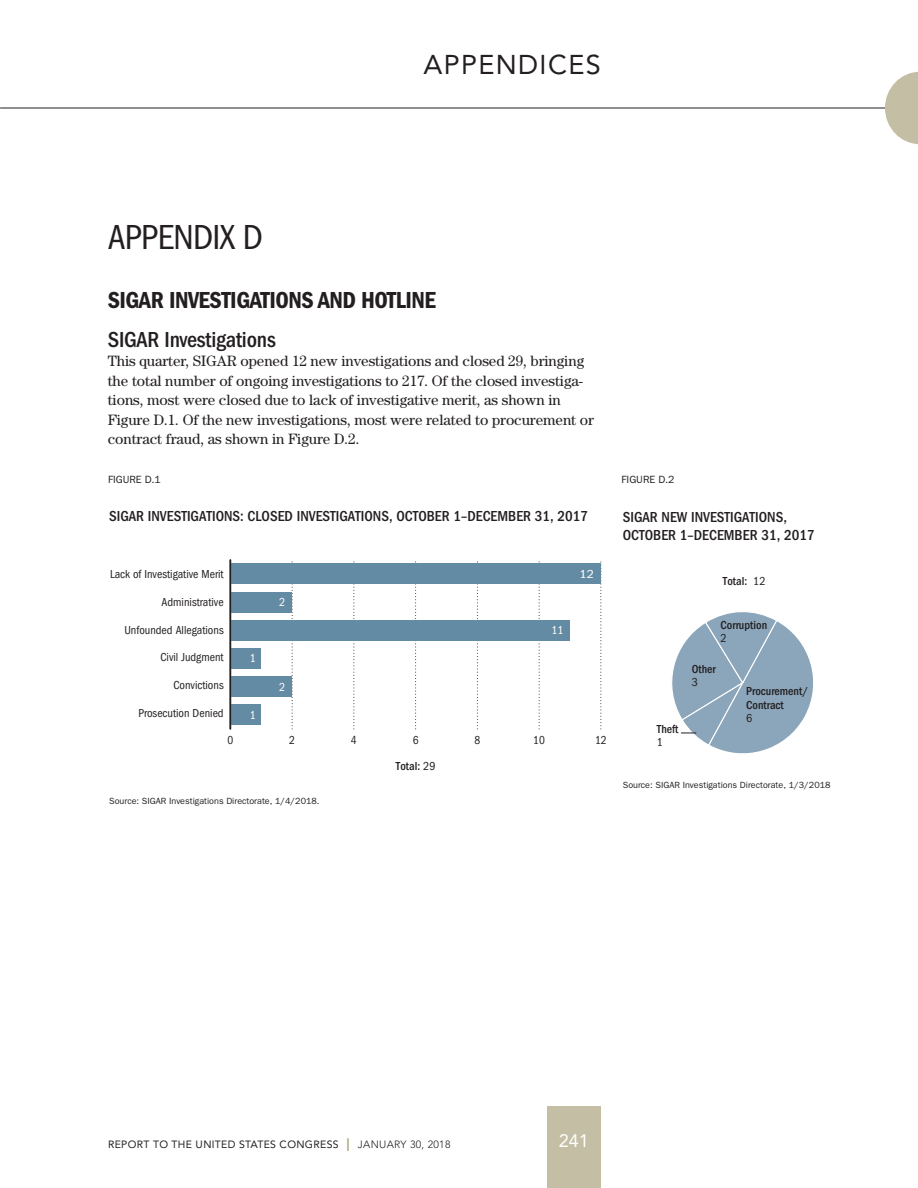
<style>
.page{position:relative;width:918px;height:1188px;background:#fff}
.page>*{position:absolute;margin:0;border:0;box-sizing:border-box;transform-origin:0 0}
.t1{font:condensed 36px "ITC Franklin Gothic Std";letter-spacing:-.02em;color:#231f20}
.t2{font:27px "Avenir LT Std";letter-spacing:.05em;color:#231f20}
.H3_-_no_space{font:24px "ITC Franklin Gothic Std Dm Cd";letter-spacing:-.02em;color:#231f20}
.t3{font:500 condensed 22.5px "ITC Franklin Gothic Std";letter-spacing:-.01em;color:#231f20}
.t4{font:18px "Avenir LT Std";color:#fff}
.t5{font:15px/19.5px "Century Std";letter-spacing:-.005em;color:#231f20}
.t6{font:500 condensed 15px/18px "ITC Franklin Gothic Std";color:#231f20}
.t7{font:condensed 12px "ITC Franklin Gothic Std";color:#231f20}
.t8{font:500 condensed 12px/13.5px "ITC Franklin Gothic Std";color:#231f20}
.t9{font:condensed 12px "ITC Franklin Gothic Std";color:#231f20;scale:.95 1}
.t10{font:condensed 12px "ITC Franklin Gothic Std";color:#fff}
.t11{font:condensed 12px "ITC Franklin Gothic Std";color:#fff;scale:1.19 1}
.t12{font:10.5px "Avenir LT Std";letter-spacing:.03em;color:#231f20}
.SIGAR_figure_table_n{font:10.5px "ITC Franklin Gothic Std";color:#231f20}
.t13{font:9px "ITC Franklin Gothic Std";color:#231f20}
.s1{font-weight:400}
.s2{font-size:18px;color:#aea984}
.s3{font-weight:300}
</style>
<div class="page">
<div style="left:547px;top:1107px;width:54px;height:81px;background:#c4bea4"></div>
<hr style="left:0;top:108px;width:918px;height:1px;background:#231f20">
<svg style="left:885px;top:72px;width:33px;height:72px"></svg>
<svg style="left:672px;top:612px;width:141px;height:142px"></svg>
<svg style="left:292px;top:561px;width:1px;height:168px"></svg>
<svg style="left:354px;top:561px;width:1px;height:168px"></svg>
<svg style="left:415px;top:561px;width:1px;height:168px"></svg>
<svg style="left:477px;top:561px;width:1px;height:168px"></svg>
<svg style="left:539px;top:561px;width:1px;height:168px"></svg>
<svg style="left:601px;top:561px;width:1px;height:168px"></svg>
<div style="left:230px;top:564px;width:371px;height:20px;background:#648ba4"></div>
<div style="left:230px;top:592px;width:62px;height:20px;background:#648ba4"></div>
<div style="left:230px;top:620px;width:340px;height:20px;background:#648ba4"></div>
<div style="left:230px;top:648px;width:31px;height:21px;background:#648ba4"></div>
<div style="left:230px;top:677px;width:62px;height:20px;background:#648ba4"></div>
<div style="left:230px;top:705px;width:31px;height:20px;background:#648ba4"></div>
<hr style="left:230px;top:560px;width:1px;height:169px;background:#231f20">
<h2 class="t1" style="left:108px;top:217px;width:157px">APPENDIX D</h2>
<h2 class="t2" style="left:423px;top:49px;width:179px">APPENDICES</h2>
<h3 class="H3_-_no_space" style="left:108px;top:286px;width:330px">SIGAR INVESTIGATIONS AND HOTLINE</h3>
<h4 class="t3" style="left:108px;top:326px;width:170px">SIGAR Investigations</h4>
<p class="t5" style="left:108px;top:351px;width:488px">This quarter, SIGAR opened 12 new investigations and closed 29, bringing the total number of ongoing investigations to 217. Of the closed investiga&shy;tions, most were closed due to lack of investigative merit, as shown in Figure D.1. Of the new investigations, most were related to procurement or contract fraud, as shown in Figure D.2.</p>
<p class="SIGAR_figure_table_n" style="left:108px;top:473px;width:54px">FIGURE D.1</p>
<p class="SIGAR_figure_table_n" style="left:622px;top:473px;width:54px">FIGURE D.2</p>
<p class="t6" style="left:109px;top:508px;width:481px">SIGAR INVESTIGATIONS: CLOSED INVESTIGATIONS, OCTOBER 1–DECEMBER 31, 2017</p>
<p class="t7" style="left:110px;top:568px;width:115px">Lack of Investigative Merit</p>
<p class="t7" style="left:162px;top:595px;width:64px">Administrative</p>
<p class="t7" style="left:124px;top:623px;width:101px">Unfounded Allegations</p>
<p class="t7" style="left:160px;top:651px;width:65px">Civil Judgment</p>
<p class="t7" style="left:173px;top:679px;width:52px">Convictions</p>
<p class="t7" style="left:138px;top:706px;width:87px">Prosecution Denied</p>
<p class="t10" style="left:250px;top:652px;width:8px">1</p>
<p class="t10" style="left:250px;top:708px;width:8px">1</p>
<p class="t10" style="left:279px;top:596px;width:8px">2</p>
<p class="t10" style="left:279px;top:680px;width:8px">2</p>
<p class="t11" style="left:580px;top:567px;width:14px">12</p>
<p class="t10" style="left:551px;top:623px;width:14px">11</p>
<p class="t9" style="left:227px;top:733px;width:8px">0</p>
<p class="t9" style="left:289px;top:733px;width:8px">2</p>
<p class="t9" style="left:351px;top:733px;width:8px">4</p>
<p class="t9" style="left:413px;top:733px;width:8px">6</p>
<p class="t9" style="left:474px;top:733px;width:8px">8</p>
<p class="t9" style="left:533px;top:733px;width:14px">10</p>
<p class="t9" style="left:595px;top:733px;width:14px">12</p>
<p class="t13" style="left:109px;top:796px;width:212px">Source: SIGAR Investigations Directorate, 1/4/2018.</p>
<p class="t8" style="left:396px;top:759px;width:41px">Total: <span class="s1">29</span></p>
<p class="t6" style="left:623px;top:509px;width:193px">SIGAR NEW INVESTIGATIONS,<br>OCTOBER 1–DECEMBER 31, 2017</p>
<p class="t8" style="left:723px;top:574px;width:44px">Total: <span class="s1">12</span></p>
<p class="t8" style="left:721px;top:618px;width:48px">Corruption<br><span class="s1">2</span></p>
<p class="t8" style="left:692px;top:662px;width:26px">Other<br><span class="s1">3</span></p>
<p class="t8" style="left:746px;top:685px;width:63px">Procurement/<br>Contract<br><span class="s1">6</span></p>
<p class="t8" style="left:657px;top:722px;width:23px">Theft<br><span class="s1">1</span></p>
<p class="t13" style="left:623px;top:779px;width:209px">Source: SIGAR Investigations Directorate, 1/3/2018</p>
<p class="t12" style="left:108px;top:1138px;width:344px">REPORT TO THE UNITED STATES CONGRESS <span class="s2">I</span> <span class="s3">JANUARY 30, 2018</span></p>
<p class="t4" style="left:559px;top:1131px;width:32px">241</p>
</div>
